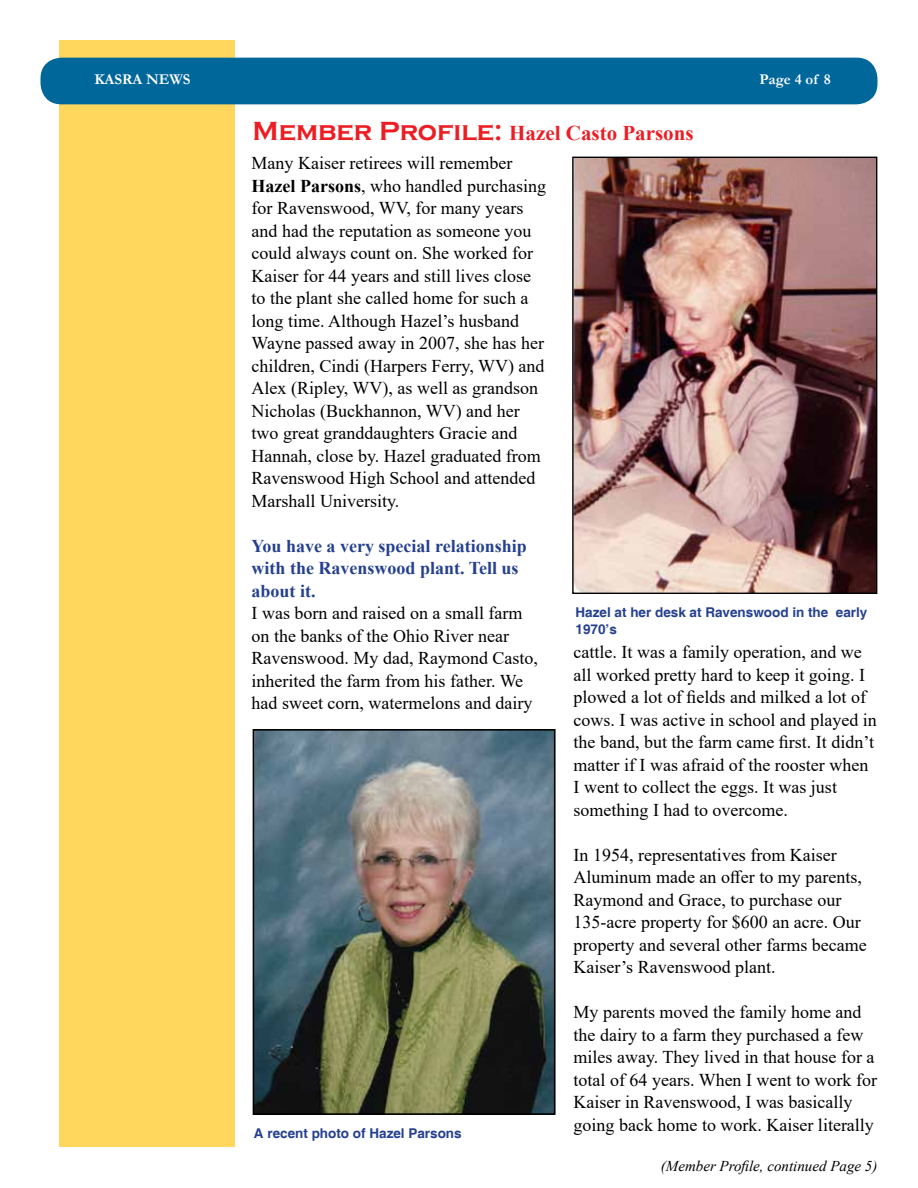
<style>
.page{position:relative;width:918px;height:1188px;background:#fff}
.page>*{position:absolute;margin:0;border:0;box-sizing:border-box;transform-origin:0 0}
.t1{font:700 21px "Times New Roman";color:#ed1d24}
.t2{font:18px/22.5px "Times New Roman";color:#000}
.t3{font:700 18px/22.5px "Times New Roman";color:#25408f}
.t4{font:italic 15px "Times New Roman";color:#000}
.t5{font:700 15px "Garamond";color:#fff}
.t6{font:700 13.5px/16.2px "Helvetica";color:#25408f}
.s1{font-family:"Copperplate Gothic";font-size:27px}
.s2{font-weight:700}
</style>
<div class="page">
<div style="left:59px;top:40px;width:175px;height:1108px;background:#ffd75c"></div>
<div style="left:40px;top:58px;width:838px;height:46px;background:#00679b;border-radius:21px"></div>
<img style="left:574px;top:159px;width:301px;height:433px">
<div style="left:572px;top:157px;width:305px;height:437px;border:1px solid #000"></div>
<img style="left:256px;top:732px;width:297px;height:380px">
<div style="left:253px;top:729px;width:303px;height:386px;border:2px solid #000"></div>
<p class="t5" style="left:94px;top:69px;width:98px">KASRA NEWS</p>
<p class="t5" style="left:760px;top:69px;width:73px">Page 4 of 8</p>
<p class="t1" style="left:253px;top:118px;width:442px"><span class="s1">Member Profile:</span> Hazel Casto Parsons</p>
<p class="t2" style="left:252px;top:151px;width:296px">Many Kaiser retirees will remember <span class="s2">Hazel Parsons</span>, who handled purchasing for Ravenswood, WV, for many years and had the reputation as someone you could always count on. She worked for Kaiser for 44 years and still lives close to the plant she called home for such a long time. Although Hazel’s husband Wayne passed away in 2007, she has her children, Cindi (Harpers Ferry, WV) and Alex (Ripley, WV), as well as grandson Nicholas (Buckhannon, WV) and her two great granddaughters Gracie and Hannah, close by. Hazel graduated from Ravenswood High School and attended Marshall University.</p>
<p class="t3" style="left:252px;top:534px;width:277px">You have a very special relationship with the Ravenswood plant. Tell us about it.</p>
<p class="t2" style="left:252px;top:601px;width:288px">I was born and raised on a small farm on the banks of the Ohio River near Ravenswood. My dad, Raymond Casto, inherited the farm from his father. We had sweet corn, watermelons and dairy</p>
<p class="t6" style="left:254px;top:1126px;width:209px">A recent photo of Hazel Parsons</p>
<p class="t6" style="left:576px;top:605px;width:293px">Hazel at her desk at Ravenswood in the early<br>1970’s</p>
<p class="t2" style="left:574px;top:640px;width:305px">cattle. It was a family operation, and we all worked pretty hard to keep it going. I plowed a lot of fields and milked a lot of cows. I was active in school and played in the band, but the farm came first. It didn’t matter if I was afraid of the rooster when I went to collect the eggs. It was just something I had to overcome.</p>
<p class="t2" style="left:574px;top:843px;width:295px">In 1954, representatives from Kaiser Aluminum made an offer to my parents, Raymond and Grace, to purchase our 135-acre property for $600 an acre. Our property and several other farms became Kaiser’s Ravenswood plant.</p>
<p class="t2" style="left:574px;top:1000px;width:305px">My parents moved the family home and the dairy to a farm they purchased a few miles away. They lived in that house for a total of 64 years. When I went to work for Kaiser in Ravenswood, I was basically going back home to work. Kaiser literally</p>
<p class="t4" style="left:661px;top:1156px;width:218px">(Member Profile, continued Page 5)</p>
</div>
